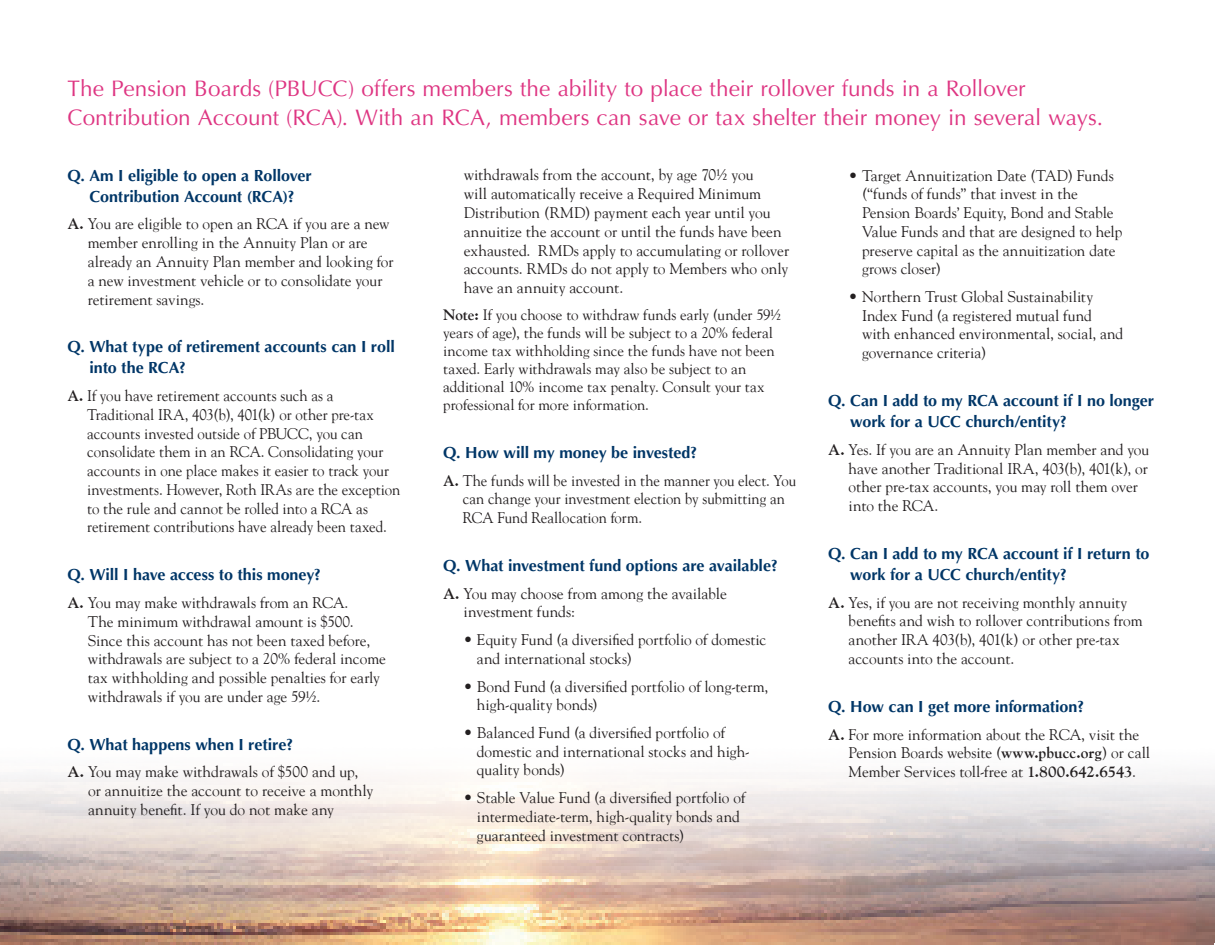
<style>
.page{position:relative;width:1215px;height:945px;background:#fff}
.page>*{position:absolute;margin:0;border:0;box-sizing:border-box;transform-origin:0 0}
.t1{font:22.5px/28.5px "Optima LT Std";color:#de3582}
.t2{font:700 16.2px/21px "Optima LT Std";letter-spacing:-.005em;color:#003667}
.t3{font:15.3px/18.8px "Goudy";letter-spacing:-.005em;color:#231f20}
.t4{font:15.3px/18.8px "Goudy";letter-spacing:-.005em;color:#231f20;scale:.96 1}
.t5{font:15px/18px "Goudy";color:#231f20}
.s1{font-weight:700}
</style>
<div class="page">
<img style="left:0;top:775px;width:1215px;height:170px">
<h1 class="t1" style="left:68px;top:75px;width:1037px">The Pension Boards (PBUCC) offers members the ability to place their rollover funds in a Rollover<br>Contribution Account (RCA). With an RCA, members can save or tax shelter their money in several ways.</h1>
<p class="t2" style="left:68px;top:165px;width:246px;text-align:center">Q. Am I eligible to open a Rollover<br>Contribution Account (RCA)?</p>
<p class="t3" style="left:88px;top:214px;width:307px;text-indent:-20px"><span class="s1">A.</span> You are eligible to open an RCA if you are a new member enrolling in the Annuity Plan or are already an Annuity Plan member and looking for a new investment vehicle or to consolidate your retirement savings.</p>
<p class="t2" style="left:89px;top:337px;width:307px;text-indent:-22px">Q. What type of retirement accounts can I roll into the RCA?</p>
<p class="t3" style="left:87px;top:386px;width:315px;text-indent:-20px"><span class="s1">A.</span> If you have retirement accounts such as a Traditional IRA, 403(b), 401(k) or other pre-tax accounts invested outside of PBUCC, you can consolidate them in an RCA. Consolidating your accounts in one place makes it easier to track your investments. However, Roth IRAs are the exception to the rule and cannot be rolled into a RCA as retirement contributions have already been taxed.</p>
<p class="t2" style="left:68px;top:565px;width:255px">Q. Will I have access to this money?</p>
<p class="t3" style="left:88px;top:593px;width:300px;text-indent:-20px"><span class="s1">A.</span> You may make withdrawals from an RCA.<br>The minimum withdrawal amount is $500.<br>Since this account has not been taxed before, withdrawals are subject to a 20% federal income tax withholding and possible penalties for early withdrawals if you are under age 59½.</p>
<p class="t2" style="left:68px;top:734px;width:227px">Q. What happens when I retire?</p>
<p class="t3" style="left:88px;top:762px;width:287px;text-indent:-21px"><span class="s1">A.</span> You may make withdrawals of $500 and up, or annuitize the account to receive a monthly annuity benefit. If you do not make any</p>
<p class="t3" style="left:464px;top:165px;width:327px">withdrawals from the account, by age 70½ you<br>will automatically receive a Required Minimum Distribution (RMD) payment each year until you annuitize the account or until the funds have been exhausted. RMDs apply to accumulating or rollover accounts. RMDs do not apply to Members who only have an annuity account.</p>
<p class="t5" style="left:443px;top:305px;width:340px"><span class="s1">Note:</span> If you choose to withdraw funds early (under 59½ years of age), the funds will be subject to a 20% federal income tax withholding since the funds have not been taxed. Early withdrawals may also be subject to an additional 10% income tax penalty. Consult your tax professional for more information.</p>
<p class="t2" style="left:443px;top:442px;width:256px">Q. How will my money be invested?</p>
<p class="t4" style="left:463px;top:471px;width:349px;text-indent:-19px"><span class="s1">A.</span> The funds will be invested in the manner you elect. You can change your investment election by submitting an<br>RCA Fund Reallocation form.</p>
<p class="t2" style="left:443px;top:555px;width:336px">Q. What investment fund options are available?</p>
<p class="t3" style="left:464px;top:584px;width:265px;text-indent:-20px"><span class="s1">A.</span> You may choose from among the available investment funds:</p>
<p class="t3" style="left:477px;top:630px;width:291px;text-indent:-13px">• Equity Fund (a diversified portfolio of domestic and international stocks)</p>
<p class="t3" style="left:477px;top:676px;width:293px;text-indent:-13px">• Bond Fund (a diversified portfolio of long-term, high-quality bonds)</p>
<p class="t3" style="left:477px;top:723px;width:275px;text-indent:-13px">• Balanced Fund (a diversified portfolio of domestic and international stocks and high&shy;quality bonds)</p>
<p class="t3" style="left:477px;top:788px;width:270px;text-indent:-13px">• Stable Value Fund (a diversified portfolio of intermediate-term, high-quality bonds and guaranteed investment contracts)</p>
<p class="t3" style="left:862px;top:165px;width:262px;text-indent:-13px">• Target Annuitization Date (TAD) Funds (“funds of funds” that invest in the Pension Boards’ Equity, Bond and Stable Value Funds and that are designed to help preserve capital as the annuitization date grows closer)</p>
<p class="t3" style="left:862px;top:287px;width:263px;text-indent:-13px">• Northern Trust Global Sustainability Index Fund (a registered mutual fund with enhanced environmental, social, and governance criteria)</p>
<p class="t2" style="left:850px;top:390px;width:305px;text-indent:-22px">Q. Can I add to my RCA account if I no longer work for a UCC church/entity?</p>
<p class="t3" style="left:849px;top:440px;width:302px;text-indent:-20px"><span class="s1">A.</span> Yes. If you are an Annuity Plan member and you have another Traditional IRA, 403(b), 401(k), or other pre-tax accounts, you may roll them over into the RCA.</p>
<p class="t2" style="left:850px;top:543px;width:301px;text-indent:-22px">Q. Can I add to my RCA account if I return to work for a UCC church/entity?</p>
<p class="t3" style="left:849px;top:593px;width:296px;text-indent:-20px"><span class="s1">A.</span> Yes, if you are not receiving monthly annuity benefits and wish to rollover contributions from another IRA 403(b), 401(k) or other pre-tax accounts into the account.</p>
<p class="t2" style="left:828px;top:696px;width:257px">Q. How can I get more information?</p>
<p class="t3" style="left:849px;top:725px;width:303px;text-indent:-20px"><span class="s1">A.</span> For more information about the RCA, visit the<br>Pension Boards website (<span class="s1">www.pbucc.org</span>) or call<br>Member Services toll-free at <span class="s1">1.800.642.6543</span>.</p>
</div>
